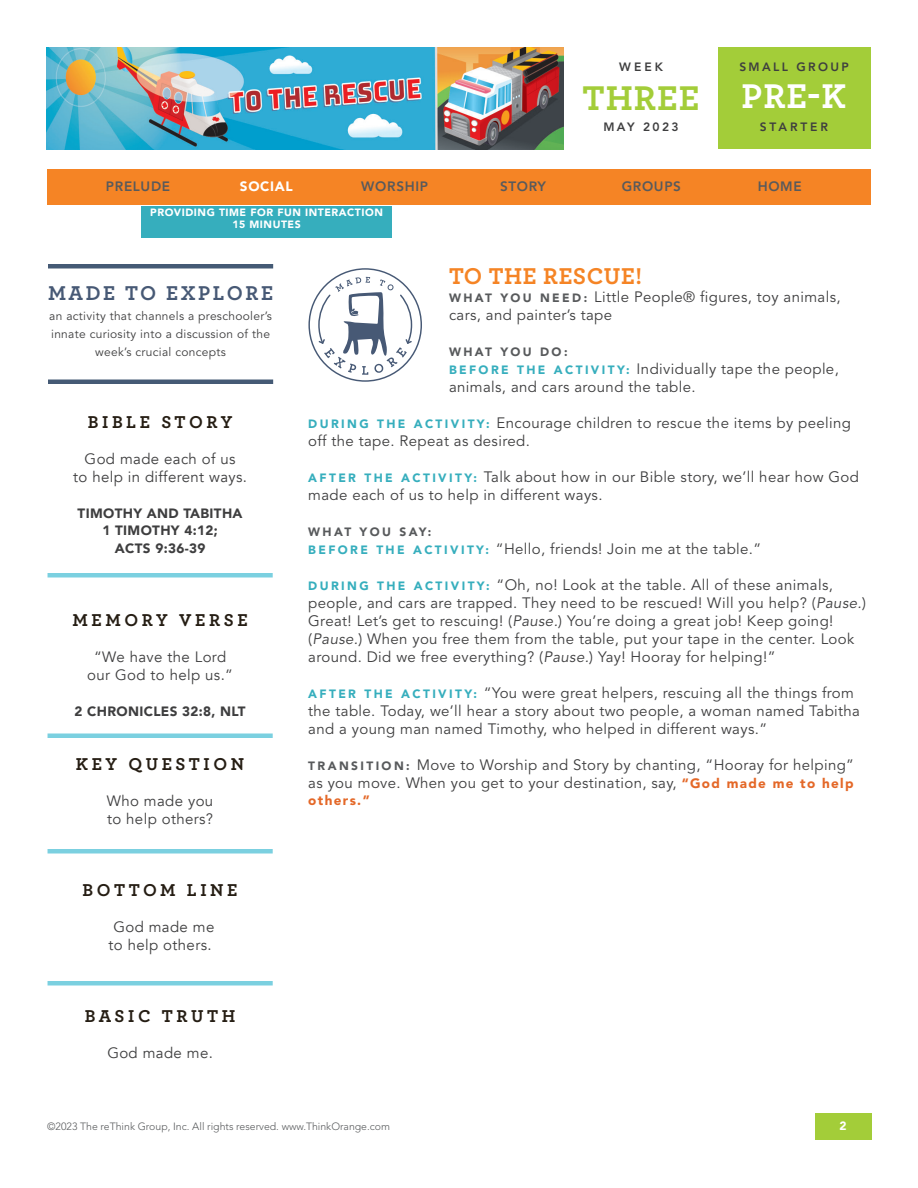
<style>
.page{position:relative;width:918px;height:1188px;background:#fff}
.page>*{position:absolute;margin:0;border:0;box-sizing:border-box;transform-origin:0 0}
.t1{font:700 36px "Archer Pro";letter-spacing:.025em;color:#a3cd39}
.t2{font:700 36px "Archer Pro";color:#fff}
.t3{font:700 24px "Archer Pro";letter-spacing:.025em;color:#f58425}
.t4{font:700 21px "Archer Pro";letter-spacing:.125em;color:#475975}
.t5{font:700 18px "Archer Pro";letter-spacing:.2em;color:#251d13}
.t6{font:15px/18px "Avenir LT Std";letter-spacing:.025em;color:#3e3e3f}
.t7{font:15px/18px "Avenir";letter-spacing:.025em;color:#3e3e3f;text-align:center}
.t8{font:900 13.5px/18px "Avenir";letter-spacing:.025em;color:#3e3e3f;text-align:center}
.t9{font:800 13.5px "Avenir LT Std";letter-spacing:.05em;color:#585a5c}
.t10{font:900 13.5px "Avenir LT Std";letter-spacing:.1em;color:#e46828}
.t11{font:900 13.5px "Avenir LT Std";letter-spacing:.05em;color:#fff}
.t12{font:12px/18px "Avenir LT Std";letter-spacing:.025em;color:#3e3e3f;text-align:center}
.t13{font:800 12px "Avenir LT Std";letter-spacing:.2em;color:#3e3e3f}
.t14{font:900 12px "Avenir LT Std";letter-spacing:.2em;color:#585a5c}
.t15{font:800 12px "Avenir LT Std";letter-spacing:.25em;color:#3e3e3f}
.t16{font:900 12px "Avenir LT Std";color:#fff}
.t17{font:300 10.5px "Avenir LT Std";color:#585a5c}
.t18{font:900 10.5px/12px "Avenir LT Std";letter-spacing:.05em;color:#fff;text-align:center}
.s1{font-weight:900;font-size:12px;color:#585a5c}
.s2{font-weight:900;font-size:12px;color:#36aebd}
.s3{font-style:italic}
.s4{font-weight:900;font-size:13.5px;color:#e46828}
</style>
<div class="page">
<img style="left:46px;top:47px;width:518px;height:102px">
<div style="left:717px;top:47px;width:154px;height:102px;background:#a3cd39"></div>
<div style="left:48px;top:573px;width:225px;height:5px;background:#7bd0e0"></div>
<hr style="left:48px;top:734px;width:225px;height:4px;background:#7bd0e0">
<div style="left:48px;top:849px;width:225px;height:5px;background:#7bd0e0"></div>
<div style="left:48px;top:981px;width:225px;height:5px;background:#7bd0e0"></div>
<div style="left:141px;top:206px;width:251px;height:32px;background:#36aebd"></div>
<div style="left:47px;top:170px;width:824px;height:36px;background:#f58425"></div>
<div style="left:815px;top:1113px;width:57px;height:27px;background:#a3cd39"></div>
<svg style="left:308px;top:268px;width:114px;height:114px"></svg>
<hr style="left:48px;top:380px;width:225px;height:4px;background:#455a75">
<hr style="left:48px;top:264px;width:225px;height:4px;background:#455a75">
<p class="t13" style="left:619px;top:59px;width:45px">WEEK</p>
<p class="t13" style="left:739px;top:59px;width:111px">SMALL GROUP</p>
<h1 class="t1" style="left:583px;top:69px;width:118px">THREE</h1>
<h1 class="t2" style="left:742px;top:68px;width:106px">PRE-K</h1>
<p class="t13" style="left:603px;top:120px;width:77px">MAY 2023</p>
<p class="t15" style="left:760px;top:120px;width:70px">STARTER</p>
<p class="t9" style="left:106px;top:178px;width:66px">PRELUDE</p>
<p class="t11" style="left:240px;top:178px;width:54px">SOCIAL</p>
<p class="t9" style="left:361px;top:178px;width:68px">WORSHIP</p>
<p class="t9" style="left:500px;top:178px;width:47px">STORY</p>
<p class="t9" style="left:622px;top:178px;width:61px">GROUPS</p>
<p class="t9" style="left:758px;top:178px;width:46px">HOME</p>
<p class="t18" style="left:150px;top:207px;width:234px">PROVIDING TIME FOR FUN INTERACTION<br>15 MINUTES</p>
<h3 class="t4" style="left:48px;top:276px;width:227px">MADE TO EXPLORE</h3>
<p class="t12" style="left:49px;top:307px;width:224px">an activity that channels a preschooler’s innate curiosity into a discussion of the week’s crucial concepts</p>
<p class="t5" style="left:88px;top:407px;width:146px">BIBLE STORY</p>
<p class="t7" style="left:73px;top:450px;width:175px">God made each of us<br>to help in different ways.</p>
<p class="t8" style="left:78px;top:503px;width:167px">TIMOTHY AND TABITHA<br>1 TIMOTHY 4:12;<br>ACTS 9:36-39</p>
<p class="t5" style="left:72px;top:605px;width:177px">MEMORY VERSE</p>
<p class="t7" style="left:87px;top:648px;width:147px">“We have the Lord our God to help us.”</p>
<p class="t8" style="left:75px;top:701px;width:173px">2 CHRONICLES 32:8, NLT</p>
<p class="t5" style="left:76px;top:749px;width:170px">KEY QUESTION</p>
<p class="t7" style="left:107px;top:792px;width:108px;text-align:left">Who made you to help others?</p>
<p class="t5" style="left:83px;top:875px;width:156px">BOTTOM LINE</p>
<p class="t7" style="left:109px;top:918px;width:107px">God made me to help others.</p>
<p class="t5" style="left:85px;top:1001px;width:152px">BASIC TRUTH</p>
<p class="t7" style="left:107px;top:1044px;width:107px">God made me.</p>
<h2 class="t3" style="left:449px;top:257px;width:195px">TO THE RESCUE!</h2>
<p class="t6" style="left:449px;top:288px;width:393px"><span class="s1">W H AT Y O U N E E D :</span> Little People® figures, toy animals, cars, and painter’s tape</p>
<p class="t14" style="left:449px;top:344px;width:120px">WHAT YOU DO:</p>
<p class="t6" style="left:449px;top:360px;width:391px"><span class="s2">B E F O R E T H E A C T I V I TY:</span> Individually tape the people, animals, and cars around the table.</p>
<p class="t6" style="left:308px;top:414px;width:544px"><span class="s2">D U R I N G T H E A C T I V I T Y:</span> Encourage children to rescue the items by peeling off the tape. Repeat as desired.</p>
<p class="t6" style="left:308px;top:468px;width:552px"><span class="s2">A F T E R T H E A C T I V I TY:</span> Talk about how in our Bible story, we’ll hear how God made each of us to help in different ways.</p>
<p class="t14" style="left:308px;top:524px;width:125px">WHAT YOU SAY:</p>
<p class="t6" style="left:308px;top:540px;width:454px"><span class="s2">B E F O R E T H E A C T I V I TY:</span> “Hello, friends! Join me at the table.”</p>
<p class="t6" style="left:308px;top:576px;width:559px"><span class="s2">D U R I N G T H E A C T I V I TY:</span> “Oh, no! Look at the table. All of these animals, people, and cars are trapped. They need to be rescued! Will you help? (<span class="s3">Pause.</span>)<br>Great! Let’s get to rescuing! (<span class="s3">Pause.</span>) You’re doing a great job! Keep going! (<span class="s3">Pause.</span>) When you free them from the table, put your tape in the center. Look around. Did we free everything? (<span class="s3">Pause.</span>) Yay! Hooray for helping!”</p>
<p class="t6" style="left:308px;top:684px;width:553px"><span class="s2">A F T E R T H E A C T I V I T Y:</span> “You were great helpers, rescuing all the things from the table. Today, we’ll hear a story about two people, a woman named Tabitha and a young man named Timothy, who helped in different ways.”</p>
<p class="t6" style="left:308px;top:756px;width:547px"><span class="s1">T R A N S I T I O N :</span> Move to Worship and Story by chanting, “Hooray for helping” as you move. When you get to your destination, say, <span class="s4">“God made me to help</span></p>
<p class="t10" style="left:308px;top:793px;width:63px">others.”</p>
<p class="t17" style="left:47px;top:1120px;width:344px">©2023 The reThink Group, Inc. All rights reserved. www.ThinkOrange.com</p>
<p class="t16" style="left:840px;top:1118px;width:9px">2</p>
</div>
